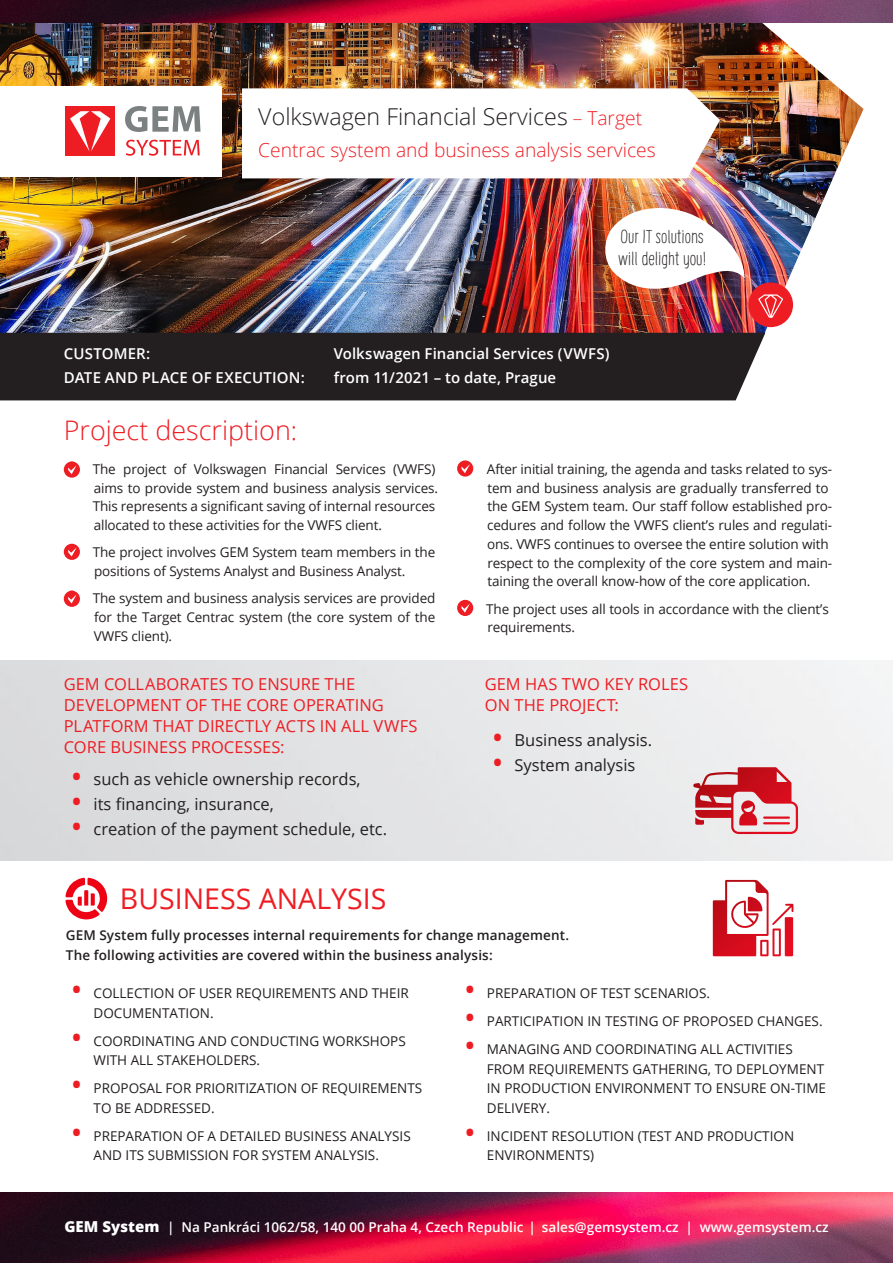
<style>
.page{position:relative;width:893px;height:1263px;background:#fff}
.page>*{position:absolute;margin:0;border:0;box-sizing:border-box;transform-origin:0 0}
.red_headline{font:28.5px "Open Sans";color:#ee1d23}
.red_headline-2{font:300 26.85px "Open Sans";color:#ee1d23}
.nadpis_basic{font:300 23.25px "Open Sans";color:#231f20}
.nadpis_basic-2{font:300 19.2px "Open Sans";color:#ee1d23}
.t1{font:300 18.6px/21.9px "Supernettcn";color:#231f20}
.nadpis_basic-3{font:16.5px/21px "Open Sans";letter-spacing:.005em;color:#ee1d23}
.t2{font:16.5px "Open Sans";color:#231f20}
.nadpis_basic-4{font:600 15px "Open Sans";letter-spacing:.005em;color:#fff}
.t3{font:13.5px/18.8px "Open Sans";letter-spacing:-.01em;color:#231f20}
.nadpis_basic-5{font:600 13.5px/19.5px "Open Sans";letter-spacing:.01em;color:#231f20}
.text{font:600 13.5px "Open Sans";color:#fff}
.s1{font-size:19.2px;color:#ee1d23}
.s2{font-weight:700;font-size:24px;color:#ee1d23}
.s3{font-weight:800;font-size:15.15px}
</style>
<div class="page">
<img style="left:0;top:23px;width:863px;height:311px">
<img style="left:0;top:0;width:893px;height:23px">
<img style="left:602px;top:208px;width:145px;height:96px">
<div style="left:748px;top:282px;width:45px;height:45px;background:#ee1d23;border-radius:50%"></div>
<svg style="left:758px;top:294px;width:25px;height:24px"></svg>
<div style="left:0;top:86px;width:222px;height:91px;background:#fff"></div>
<div style="left:66px;top:106px;width:49px;height:49px;background:#ee1d23"></div>
<svg style="left:70px;top:111px;width:40px;height:40px"></svg>
<svg style="left:125px;top:106px;width:76px;height:26px"></svg>
<svg style="left:126px;top:140px;width:74px;height:16px"></svg>
<svg style="left:242px;top:88px;width:478px;height:90px"></svg>
<img style="left:0;top:1193px;width:893px;height:70px">
<div style="left:0;top:333px;width:765px;height:67px;background:#231f20"></div>
<img style="left:693px;top:767px;width:105px;height:67px">
<svg style="left:65px;top:878px;width:42px;height:41px"></svg>
<svg style="left:64px;top:461px;width:16px;height:17px"></svg>
<svg style="left:68px;top:465px;width:9px;height:9px"></svg>
<div style="left:64px;top:544px;width:16px;height:16px;background:#ee1d23;border-radius:50%"></div>
<svg style="left:68px;top:547px;width:9px;height:9px"></svg>
<div style="left:64px;top:591px;width:16px;height:16px;background:#ee1d23;border-radius:50%"></div>
<svg style="left:68px;top:594px;width:9px;height:9px"></svg>
<svg style="left:457px;top:460px;width:16px;height:17px"></svg>
<svg style="left:461px;top:464px;width:9px;height:9px"></svg>
<div style="left:457px;top:600px;width:16px;height:16px;background:#ee1d23;border-radius:50%"></div>
<svg style="left:461px;top:603px;width:9px;height:10px"></svg>
<img style="left:713px;top:880px;width:80px;height:76px">
<p class="nadpis_basic" style="left:258px;top:101px;width:385px">Volkswagen Financial Services <span class="s1">– Target</span></p>
<p class="nadpis_basic-2" style="left:258px;top:137px;width:399px">Centrac system and business analysis services</p>
<p class="t1" style="left:618px;top:225px;width:90px">Our IT solutions will delight you!</p>
<p class="nadpis_basic-4" style="left:64px;top:343px;width:88px">CUSTOMER:</p>
<p class="nadpis_basic-4" style="left:334px;top:343px;width:277px">Volkswagen Financial Services (VWFS)</p>
<p class="nadpis_basic-4" style="left:64px;top:368px;width:242px">DATE AND PLACE OF EXECUTION:</p>
<p class="nadpis_basic-4" style="left:334px;top:368px;width:224px">from 11/2021 – to date, Prague</p>
<p class="red_headline-2" style="left:64px;top:412px;width:235px">Project description:</p>
<p class="t3" style="left:93px;top:459px;width:347px;text-indent:-25px"><span class="s2">•</span> The project of Volkswagen Financial Services (VWFS) aims to provide system and business analysis services.<br>This represents a significant saving of internal resources allocated to these activities for the VWFS client.</p>
<p class="t3" style="left:68px;top:543px;width:369px;text-align:center"><span class="s2">•</span> The project involves GEM System team members in the positions of Systems Analyst and Business Analyst.</p>
<p class="t3" style="left:94px;top:589px;width:343px;text-align:justify;text-indent:-26px"><span class="s2">•</span> The system and business analysis services are provided for the Target Centrac system (the core system of the VWFS client).</p>
<p class="nadpis_basic-3" style="left:64px;top:673px;width:355px">GEM COLLABORATES TO ENSURE THE<br>DEVELOPMENT OF THE CORE OPERATING<br>PLATFORM THAT DIRECTLY ACTS IN ALL VWFS<br>CORE BUSINESS PROCESSES:</p>
<p class="t2" style="left:72px;top:768px;width:290px"><span class="s2">•</span> such as vehicle ownership records,</p>
<p class="t2" style="left:72px;top:793px;width:203px"><span class="s2">•</span> its financing, insurance,</p>
<p class="t2" style="left:72px;top:818px;width:316px"><span class="s2">•</span> creation of the payment schedule, etc.</p>
<p class="t3" style="left:487px;top:459px;width:347px;text-indent:-26px"><span class="s2">•</span> After initial training, the agenda and tasks related to sys&shy;tem and business analysis are gradually transferred to the GEM System team. Our staff follow established pro&shy;cedures and follow the VWFS client’s rules and regulati&shy;ons. VWFS continues to oversee the entire solution with respect to the complexity of the core system and main&shy;taining the overall know-how of the core application.</p>
<p class="t3" style="left:487px;top:599px;width:343px;text-indent:-26px"><span class="s2">•</span> The project uses all tools in accordance with the client’s requirements.</p>
<p class="nadpis_basic-3" style="left:485px;top:673px;width:205px">GEM HAS TWO KEY ROLES<br>ON THE PROJECT:</p>
<p class="t2" style="left:493px;top:729px;width:160px"><span class="s2">•</span> Business analysis.</p>
<p class="t2" style="left:493px;top:754px;width:144px"><span class="s2">•</span> System analysis</p>
<p class="red_headline" style="left:120px;top:879px;width:268px">BUSINESS ANALYSIS</p>
<p class="nadpis_basic-5" style="left:66px;top:925px;width:505px">GEM System fully processes internal requirements for change management.<br>The following activities are covered within the business analysis:</p>
<p class="t3" style="left:94px;top:983px;width:317px;line-height:19.5px;text-indent:-21px"><span class="s2">•</span> COLLECTION OF USER REQUIREMENTS AND THEIR<br>DOCUMENTATION.</p>
<p class="t3" style="left:94px;top:1031px;width:314px;line-height:19.5px;text-indent:-21px"><span class="s2">•</span> COORDINATING AND CONDUCTING WORKSHOPS<br>WITH ALL STAKEHOLDERS.</p>
<p class="t3" style="left:94px;top:1078px;width:330px;line-height:19.5px;text-indent:-21px"><span class="s2">•</span> PROPOSAL FOR PRIORITIZATION OF REQUIREMENTS<br>TO BE ADDRESSED.</p>
<p class="t3" style="left:94px;top:1126px;width:319px;line-height:19.5px;text-indent:-21px"><span class="s2">•</span> PREPARATION OF A DETAILED BUSINESS ANALYSIS<br>AND ITS SUBMISSION FOR SYSTEM ANALYSIS.</p>
<p class="t3" style="left:466px;top:984px;width:246px"><span class="s2">•</span> PREPARATION OF TEST SCENARIOS.</p>
<p class="t3" style="left:466px;top:1012px;width:358px"><span class="s2">•</span> PARTICIPATION IN TESTING OF PROPOSED CHANGES.</p>
<p class="t3" style="left:487px;top:1039px;width:341px;line-height:19.5px;text-indent:-21px"><span class="s2">•</span> MANAGING AND COORDINATING ALL ACTIVITIES FROM REQUIREMENTS GATHERING, TO DEPLOYMENT IN PRODUCTION ENVIRONMENT TO ENSURE ON-TIME DELIVERY.</p>
<p class="t3" style="left:487px;top:1126px;width:309px;line-height:19.5px;text-indent:-21px"><span class="s2">•</span> INCIDENT RESOLUTION (TEST AND PRODUCTION<br>ENVIRONMENTS)</p>
<p class="text" style="left:64px;top:1218px;width:766px"><span class="s3">GEM System</span> | Na Pankráci 1062/58, 140 00 Praha 4, Czech Republic | sales@gemsystem.cz | www.gemsystem.cz</p>
</div>
